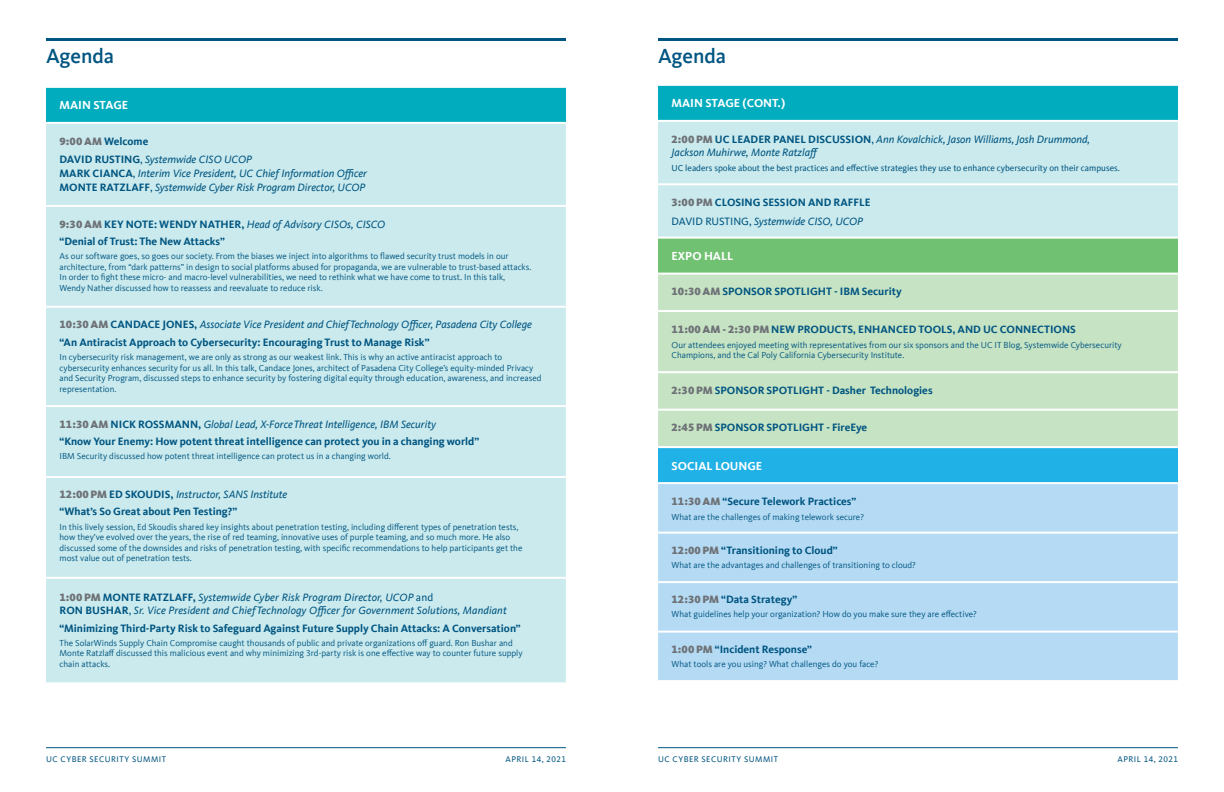
<style>
.page{position:relative;width:1224px;height:792px;background:#fff}
.page>*{position:absolute;margin:0;border:0;box-sizing:border-box;transform-origin:0 0}
.t1{font:500 21px "Kievit Offc Pro";color:#005581}
.t2{font:700 12px "Kievit Offc Pro";color:#fff}
.t3{font:700 11px/17.5px "Kievit Offc Pro";color:#005581}
.t4{font:italic 11px/13px "Kievit Offc Pro";color:#005581}
.t5{font:9px/10.5px "Kievit Offc Pro";color:#005581}
.t6{font:9px "Kievit Offc Pro";color:#005581}
.t7{font:8.5px "Kievit Offc Pro";letter-spacing:.06em;color:#005581}
.s1{font-weight:900;color:#6e7277}
.s2{font-weight:400}
.s3{font-weight:400;font-style:italic}
.s4{font-weight:700;font-style:normal}
.s5{font-style:normal}
.s6{font-weight:900;font-style:normal;color:#6e7277}
</style>
<div class="page">
<div style="left:46px;top:87px;width:520px;height:36px;background:#00acbd"></div>
<div style="left:46px;top:124px;width:520px;height:558px;background:#caeaed"></div>
<hr style="left:46px;top:205px;width:520px;height:2px;background:#fff">
<hr style="left:46px;top:306px;width:520px;height:2px;background:#fff">
<hr style="left:46px;top:405px;width:520px;height:2px;background:#fff">
<hr style="left:46px;top:577px;width:520px;height:2px;background:#fff">
<hr style="left:46px;top:476px;width:520px;height:2px;background:#fff">
<hr style="left:46px;top:86px;width:520px;height:2px;background:#fff">
<hr style="left:46px;top:122px;width:520px;height:2px;background:#fff">
<div style="left:658px;top:85px;width:520px;height:36px;background:#00acbd"></div>
<div style="left:658px;top:122px;width:520px;height:115px;background:#caeaed"></div>
<div style="left:658px;top:238px;width:520px;height:36px;background:#71c172"></div>
<div style="left:658px;top:275px;width:520px;height:171px;background:#c6e3c3"></div>
<div style="left:658px;top:447px;width:520px;height:36px;background:#20b1e7"></div>
<div style="left:658px;top:484px;width:520px;height:196px;background:#b5dbf4"></div>
<hr style="left:658px;top:482px;width:520px;height:2px;background:#fff">
<hr style="left:658px;top:631px;width:520px;height:2px;background:#fff">
<hr style="left:658px;top:84px;width:520px;height:2px;background:#fff">
<hr style="left:658px;top:120px;width:520px;height:2px;background:#fff">
<hr style="left:658px;top:237px;width:520px;height:2px;background:#fff">
<hr style="left:658px;top:183px;width:520px;height:2px;background:#fff">
<hr style="left:658px;top:273px;width:520px;height:2px;background:#fff">
<hr style="left:658px;top:310px;width:520px;height:2px;background:#fff">
<hr style="left:658px;top:409px;width:520px;height:2px;background:#fff">
<hr style="left:658px;top:581px;width:520px;height:2px;background:#fff">
<hr style="left:658px;top:371px;width:520px;height:2px;background:#fff">
<hr style="left:658px;top:446px;width:520px;height:2px;background:#fff">
<hr style="left:658px;top:532px;width:520px;height:2px;background:#fff">
<hr style="left:658px;top:747px;width:520px;height:1px;background:#005581">
<hr style="left:46px;top:747px;width:520px;height:1px;background:#005581">
<hr style="left:46px;top:38px;width:520px;height:3px;background:#005581">
<hr style="left:658px;top:38px;width:520px;height:3px;background:#005581">
<h1 class="t1" style="left:46px;top:44px;width:70px">Agenda</h1>
<h1 class="t1" style="left:658px;top:44px;width:70px">Agenda</h1>
<h2 class="t2" style="left:60px;top:98px;width:70px">MAIN STAGE</h2>
<p class="t3" style="left:60px;top:132px;width:194px;line-height:18.5px"><span class="s1">9:00 AM</span> Welcome<br>DAVID RUSTING<span class="s2">,</span> <span class="s3">Systemwide CISO UCOP</span></p>
<p class="t4" style="left:60px;top:166px;width:309px;line-height:14px"><span class="s4">MARK CIANCA</span><span class="s5">,</span> Interim Vice President, UC Chief Information Officer<br><span class="s4">MONTE RATZLAFF</span><span class="s5">,</span> Systemwide Cyber Risk Program Director, UCOP</p>
<p class="t3" style="left:60px;top:215px;width:327px"><span class="s1">9:30 AM</span> KEY NOTE: WENDY NATHER, <span class="s3">Head of Advisory CISOs, CISCO </span>“Denial of Trust: The New Attacks”</p>
<p class="t5" style="left:60px;top:251px;width:473px">As our software goes, so goes our society. From the biases we inject into algorithms to flawed security trust models in our architecture, from “dark patterns” in design to social platforms abused for propaganda, we are vulnerable to trust-based attacks.<br>In order to fight these micro- and macro-level vulnerabilities, we need to rethink what we have come to trust. In this talk, Wendy Nather discussed how to reassess and reevaluate to reduce risk.</p>
<p class="t3" style="left:60px;top:316px;width:474px"><span class="s1">10:30 AM</span> CANDACE JONES, <span class="s3">Associate Vice President and Chief Technology Officer, Pasadena City College </span>“An Antiracist Approach to Cybersecurity: Encouraging Trust to Manage Risk”</p>
<p class="t5" style="left:60px;top:352px;width:483px">In cybersecurity risk management, we are only as strong as our weakest link. This is why an active antiracist approach to cybersecurity enhances security for us all. In this talk, Candace Jones, architect of Pasadena City College’s equity-minded Privacy and Security Program, discussed steps to enhance security by fostering digital equity through education, awareness, and increased representation.</p>
<p class="t3" style="left:60px;top:415px;width:421px"><span class="s1">11:30 AM</span> NICK ROSSMANN, <span class="s3">Global Lead, X-Force Threat Intelligence, IBM Security<br></span>“Know Your Enemy: How potent threat intelligence can protect you in a changing world”</p>
<p class="t5" style="left:60px;top:451px;width:333px">IBM Security discussed how potent threat intelligence can protect us in a changing world.</p>
<p class="t3" style="left:60px;top:485px;width:229px"><span class="s1">12:00 PM</span> ED SKOUDIS, <span class="s3">Instructor, SANS Institute </span>“What’s So Great about Pen Testing?”</p>
<p class="t5" style="left:60px;top:521px;width:464px">In this lively session, Ed Skoudis shared key insights about penetration testing, including different types of penetration tests, how they’ve evolved over the years, the rise of red teaming, innovative uses of purple teaming, and so much more. He also discussed some of the downsides and risks of penetration testing, with specific recommendations to help participants get the most value out of penetration tests.</p>
<p class="t4" style="left:60px;top:591px;width:449px"><span class="s6">1:00 PM</span> <span class="s4">MONTE RATZLAFF,</span> Systemwide Cyber Risk Program Director, UCOP <span class="s5">and<br></span><span class="s4">RON BUSHAR</span><span class="s5">,</span> Sr. Vice President and Chief Technology Officer for Government Solutions, Mandiant</p>
<p class="t3" style="left:60px;top:619px;width:463px">“Minimizing Third-Party Risk to Safeguard Against Future Supply Chain Attacks: A Conversation”</p>
<p class="t5" style="left:60px;top:637px;width:465px">The SolarWinds Supply Chain Compromise caught thousands of public and private organizations off guard. Ron Bushar and<br>Monte Ratzlaff discussed this malicious event and why minimizing 3rd-party risk is one effective way to counter future supply chain attacks.</p>
<h2 class="t2" style="left:672px;top:96px;width:115px">MAIN STAGE (CONT.)</h2>
<p class="t4" style="left:672px;top:132px;width:420px"><span class="s6">2:00 PM</span> <span class="s4">UC LEADER PANEL DISCUSSION</span><span class="s5">,</span> Ann Kovalchick, Jason Williams, Josh Drummond,<br>Jackson Muhirwe, Monte Ratzlaff</p>
<p class="t6" style="left:672px;top:162px;width:450px">UC leaders spoke about the best practices and effective strategies they use to enhance cybersecurity on their campuses.</p>
<p class="t3" style="left:672px;top:193px;width:200px;line-height:18.5px"><span class="s1">3:00 PM</span> CLOSING SESSION AND RAFFLE<br><span class="s2">DAVID RUSTING,</span> <span class="s3">Systemwide CISO, UCOP</span></p>
<h2 class="t2" style="left:672px;top:249px;width:63px">EXPO HALL</h2>
<p class="t3" style="left:672px;top:283px;width:232px"><span class="s1">10:30 AM</span> SPONSOR SPOTLIGHT - IBM Security</p>
<p class="t3" style="left:672px;top:320px;width:406px"><span class="s1">11:00 AM - 2:30 PM</span> NEW PRODUCTS, ENHANCED TOOLS, AND UC CONNECTIONS</p>
<p class="t5" style="left:672px;top:339px;width:452px">Our attendees enjoyed meeting with representatives from our six sponsors and the UC IT Blog, Systemwide Cybersecurity<br>Champions, and the Cal Poly California Cybersecurity Institute.</p>
<p class="t3" style="left:672px;top:381px;width:263px"><span class="s1">2:30 PM</span> SPONSOR SPOTLIGHT - Dasher Technologies</p>
<p class="t3" style="left:672px;top:419px;width:197px"><span class="s1">2:45 PM</span> SPONSOR SPOTLIGHT - FireEye</p>
<h2 class="t2" style="left:672px;top:458px;width:92px">SOCIAL LOUNGE</h2>
<p class="t3" style="left:672px;top:492px;width:186px"><span class="s1">11:30 AM</span> “Secure Telework Practices”</p>
<p class="t5" style="left:672px;top:511px;width:194px">What are the challenges of making telework secure?</p>
<p class="t3" style="left:672px;top:541px;width:167px"><span class="s1">12:00 PM</span> “Transitioning to Cloud”</p>
<p class="t5" style="left:672px;top:559px;width:246px">What are the advantages and challenges of transitioning to cloud?</p>
<p class="t3" style="left:672px;top:591px;width:127px"><span class="s1">12:30 PM</span> “Data Strategy”</p>
<p class="t5" style="left:672px;top:609px;width:307px">What guidelines help your organization? How do you make sure they are effective?</p>
<p class="t3" style="left:672px;top:640px;width:142px"><span class="s1">1:00 PM</span> “Incident Response”</p>
<p class="t5" style="left:672px;top:658px;width:208px">What tools are you using? What challenges do you face?</p>
<p class="t7" style="left:46px;top:754px;width:122px">UC CYBER SECURITY SUMMIT</p>
<p class="t7" style="left:505px;top:754px;width:62px">APRIL 14, 2021</p>
<p class="t7" style="left:658px;top:754px;width:122px">UC CYBER SECURITY SUMMIT</p>
<p class="t7" style="left:1117px;top:754px;width:62px">APRIL 14, 2021</p>
</div>
